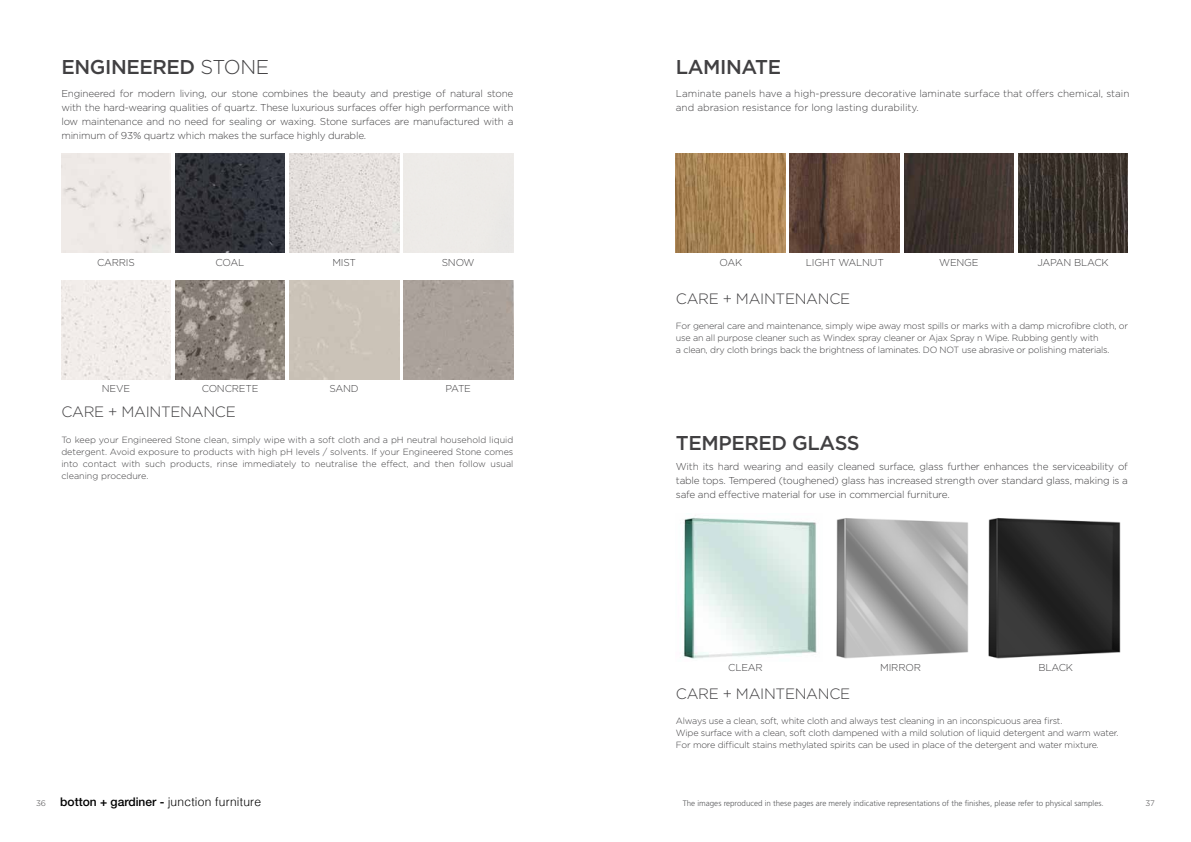
<style>
.page{position:relative;width:1191px;height:842px;background:#fff}
.page>*{position:absolute;margin:0;border:0;box-sizing:border-box;transform-origin:0 0}
.t1{font:500 20px "Gotham";letter-spacing:-.02em;color:#414042}
.t2{font:300 15px "Gotham";letter-spacing:-.02em;color:#414042}
.t3{font:300 12px "Helvetica";letter-spacing:.02em;color:#000}
.t4{font:300 10px/14px "Gotham";letter-spacing:-.02em;color:#414042;text-align:justify}
.t5{font:300 10px/14px "Gotham";color:#414042}
.t6{font:300 9px/12px "Gotham";letter-spacing:-.02em;color:#414042}
.t7{font:300 8px "Frutiger";color:#58595b}
.t8{font:300 8px "Gotham";color:#414042}
.s1{font-weight:300}
.s2{font-family:"Gotham";font-size:8px;color:#414042}
.s3{font-family:"Helvetica Neue";font-weight:500}
</style>
<div class="page">
<div style="left:403px;top:280px;width:110px;height:99px;background:#aba29b"></div>
<div style="left:61px;top:280px;width:110px;height:99px;background:#f1ece9"></div>
<img style="left:175px;top:280px;width:110px;height:99px">
<img style="left:289px;top:154px;width:110px;height:99px">
<div style="left:61px;top:154px;width:110px;height:99px;background:#eee9e6"></div>
<img style="left:175px;top:154px;width:110px;height:99px">
<img style="left:683px;top:517px;width:134px;height:142px">
<img style="left:836px;top:518px;width:132px;height:141px">
<img style="left:988px;top:518px;width:133px;height:141px">
<img style="left:904px;top:154px;width:110px;height:99px">
<img style="left:1018px;top:154px;width:110px;height:99px">
<img style="left:676px;top:154px;width:109px;height:99px">
<img style="left:790px;top:154px;width:109px;height:99px">
<h1 class="t1" style="left:61px;top:54px;width:209px">ENGINEERED <span class="s1">STONE</span></h1>
<p class="t4" style="left:61px;top:86px;width:453px">Engineered for modern living, our stone combines the beauty and prestige of natural stone with the hard-wearing qualities of quartz. These luxurious surfaces offer high performance with low maintenance and no need for sealing or waxing. Stone surfaces are manufactured with a minimum of 93% quartz which makes the surface highly durable.</p>
<p class="t4" style="left:97px;top:255px;width:39px">CARRIS</p>
<p class="t4" style="left:216px;top:255px;width:30px">COAL</p>
<p class="t4" style="left:332px;top:255px;width:25px">MIST</p>
<p class="t4" style="left:442px;top:255px;width:34px">SNOW</p>
<p class="t4" style="left:102px;top:381px;width:30px">NEVE</p>
<p class="t4" style="left:202px;top:381px;width:58px">CONCRETE</p>
<p class="t4" style="left:329px;top:381px;width:31px">SAND</p>
<p class="t4" style="left:445px;top:381px;width:27px">PATE</p>
<h2 class="t2" style="left:61px;top:402px;width:176px">CARE + MAINTENANCE</h2>
<p class="t6" style="left:61px;top:433px;width:453px;text-align:justify">To keep your Engineered Stone clean, simply wipe with a soft cloth and a pH neutral household liquid detergent. Avoid exposure to products with high pH levels / solvents. If your Engineered Stone comes into contact with such products, rinse immediately to neutralise the effect, and then follow usual cleaning procedure.</p>
<h1 class="t1" style="left:676px;top:54px;width:107px">LAMINATE</h1>
<p class="t5" style="left:676px;top:86px;width:455px">Laminate panels have a high-pressure decorative laminate surface that offers chemical, stain and abrasion resistance for long lasting durability.</p>
<p class="t4" style="left:719px;top:255px;width:24px">OAK</p>
<p class="t4" style="left:806px;top:255px;width:79px">LIGHT WALNUT</p>
<p class="t4" style="left:939px;top:255px;width:41px">WENGE</p>
<p class="t4" style="left:1037px;top:255px;width:73px">JAPAN BLACK</p>
<h2 class="t2" style="left:676px;top:289px;width:176px">CARE + MAINTENANCE</h2>
<p class="t6" style="left:676px;top:320px;width:453px">For general care and maintenance, simply wipe away most spills or marks with a damp microfibre cloth, or use an all purpose cleaner such as Windex spray cleaner or Ajax Spray n Wipe. Rubbing gently with<br>a clean, dry cloth brings back the brightness of laminates. DO NOT use abrasive or polishing materials.</p>
<h1 class="t1" style="left:676px;top:430px;width:185px">TEMPERED GLASS</h1>
<p class="t4" style="left:676px;top:459px;width:453px">With its hard wearing and easily cleaned surface, glass further enhances the serviceability of table tops. Tempered (toughened) glass has increased strength over standard glass, making is a safe and effective material for use in commercial furniture.</p>
<p class="t4" style="left:728px;top:660px;width:36px">CLEAR</p>
<p class="t4" style="left:880px;top:660px;width:42px">MIRROR</p>
<p class="t4" style="left:1038px;top:660px;width:36px">BLACK</p>
<h2 class="t2" style="left:676px;top:684px;width:176px">CARE + MAINTENANCE</h2>
<p class="t6" style="left:676px;top:715px;width:444px">Always use a clean, soft, white cloth and always test cleaning in an inconspicuous area first.<br>Wipe surface with a clean, soft cloth dampened with a mild solution of liquid detergent and warm water.<br>For more difficult stains methylated spirits can be used in place of the detergent and water mixture.</p>
<h3 class="t3" style="left:36px;top:791px;width:227px"><span class="s2">36</span> <span class="s3">botton + gardiner -</span> junction furniture</h3>
<p class="t7" style="left:683px;top:799px;width:422px">The images reproduced in these pages are merely indicative representations of the finishes, please refer to physical samples.</p>
<p class="t8" style="left:1145px;top:798px;width:11px">37</p>
</div>
